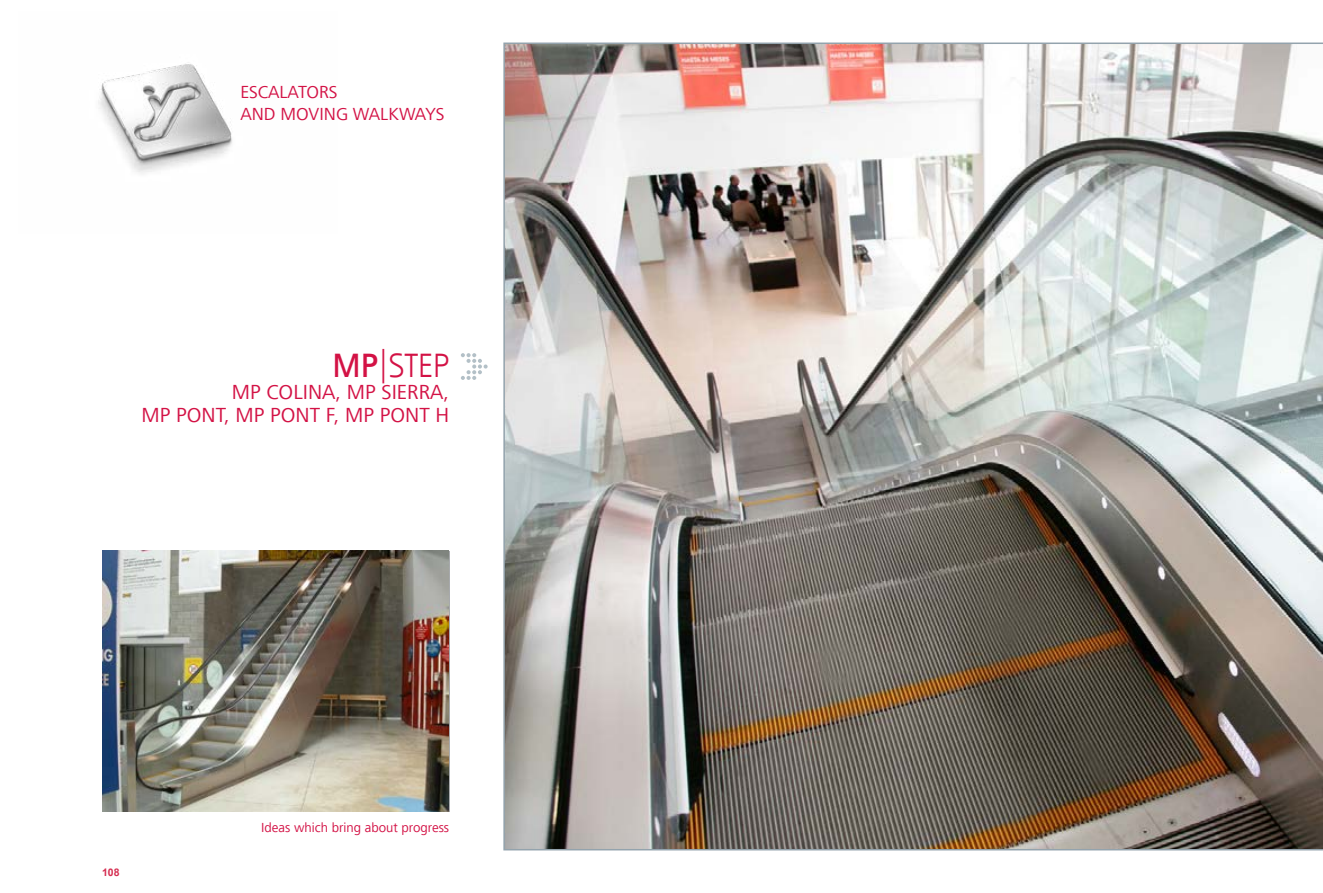
<style>
.page{position:relative;width:1323px;height:893px;background:#fff}
.page>*{position:absolute;margin:0;border:0;box-sizing:border-box;transform-origin:0 0}
.t1{font:300 33.9px "Agfa Rotis Sans Serif";color:#d31245}
.t2{font:21px/22.5px "Frutiger Next LT";color:#d31245;text-align:right}
.t3{font:18px/21.6px "Frutiger Next LT";color:#d31245}
.t4{font:13.5px "Frutiger Next LT";color:#d31245}
.t5{font:700 10.5px "Arial";color:#d52d50}
.s1{font-weight:700}
</style>
<div class="page">
<img style="left:98px;top:64px;width:134px;height:110px">
<img style="left:503px;top:43px;width:819px;height:807px">
<img style="left:102px;top:550px;width:347px;height:261px">
<svg style="left:461px;top:353px;width:26px;height:27px"></svg>
<p class="t3" style="left:240px;top:81px;width:99px">ESCALATORS and</p>
<p class="t3" style="left:280px;top:103px;width:100px">MOVING Walkways</p>
<h1 class="t1" style="left:332px;top:345px;width:118px"><span class="s1">MP</span>|STEP</h1>
<p class="t2" style="left:142px;top:381px;width:309px">MP COLINA, MP SIERRA,<br>MP PONT, MP PONT F, MP PONT H</p>
<p class="t5" style="left:102px;top:865px;width:19px">108</p>
<p class="t4" style="left:261px;top:820px;width:189px">Ideas which bring about progress</p>
</div>
